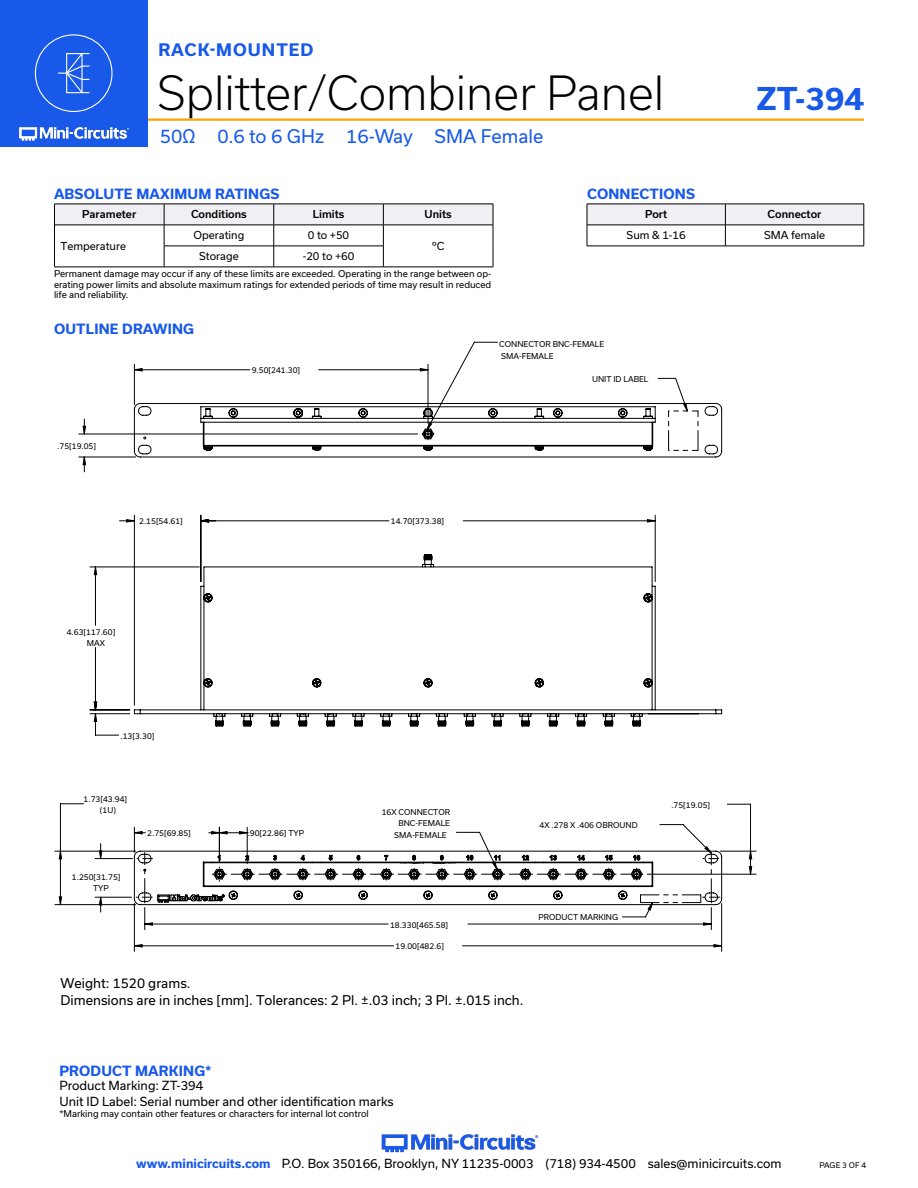
<style>
.page{position:relative;width:918px;height:1188px;background:#fff}
.page>*{position:absolute;margin:0;border:0;box-sizing:border-box;transform-origin:0 0}
.t1{font:300 45px "Usual";color:#000}
.t2{font:700 30px "Usual";color:#1859ea}
.t3{font:18px "Usual";color:#1859ea}
.t4{font:700 16.5px "Usual";letter-spacing:.065em;color:#1859ea}
.Blue_Headers{font:700 13.5px "Usual";letter-spacing:.015em;color:#1859ea}
.t5{font:12.9px "Usual";color:#000}
.Regular_Copy{font:12px "Usual";color:#000}
.Table_Body_Center{font:10.5px "Usual";color:#000}
.Table_Header_Center{font:500 10.5px "Usual";color:#000}
.Table_Body_Left_Justified{font:10.5px "Usual";color:#000}
.Notes{font:9px/10.8px "Usual";color:#000;text-align:justify}
.t6{font:7.8px/11.1px "Usual";color:#000}
.t7{font:7.5px "Usual";color:#000}
.s1{font-weight:700;color:#1859ea}
</style>
<div class="page">
<img style="left:381px;top:1134px;width:158px;height:19px">
<hr style="left:129px;top:118px;width:735px;height:3px;background:#ffa300">
<div style="left:0;top:0;width:148px;height:147px;background:#1859ea"></div>
<img style="left:19px;top:126px;width:110px;height:15px">
<div style="left:35px;top:34px;width:78px;height:78px;border:1px solid #fff;border-radius:50%"></div>
<svg style="left:58px;top:53px;width:32px;height:41px"></svg>
<svg style="left:59px;top:369px;width:693px;height:578px"></svg>
<svg style="left:134px;top:850px;width:588px;height:80px"></svg>
<svg style="left:134px;top:554px;width:588px;height:173px"></svg>
<svg style="left:134px;top:403px;width:588px;height:55px"></svg>
<div style="left:54px;top:204px;width:110px;height:21px;background:#efeff4"></div>
<hr style="left:164px;top:267px;width:110px;height:1px;background:#000">
<hr style="left:274px;top:267px;width:109px;height:1px;background:#000">
<hr style="left:383px;top:267px;width:110px;height:1px;background:#000">
<hr style="left:54px;top:204px;width:110px;height:1px;background:#000">
<hr style="left:55px;top:225px;width:109px;height:1px;background:#000">
<svg style="left:54px;top:204px;width:1px;height:63px"></svg>
<svg style="left:164px;top:204px;width:330px;height:63px"></svg>
<hr style="left:54px;top:267px;width:110px;height:1px;background:#000">
<div style="left:587px;top:204px;width:138px;height:21px;background:#efeff4"></div>
<div style="left:725px;top:204px;width:139px;height:21px;background:#efeff4"></div>
<hr style="left:725px;top:246px;width:139px;height:1px;background:#000">
<hr style="left:725px;top:204px;width:139px;height:1px;background:#000">
<hr style="left:725px;top:225px;width:139px;height:1px;background:#000">
<hr style="left:587px;top:204px;width:138px;height:1px;background:#000">
<hr style="left:587px;top:225px;width:138px;height:1px;background:#000">
<svg style="left:587px;top:204px;width:1px;height:42px"></svg>
<svg style="left:725px;top:204px;width:1px;height:42px"></svg>
<svg style="left:864px;top:204px;width:1px;height:42px"></svg>
<hr style="left:587px;top:246px;width:138px;height:1px;background:#000">
<h3 class="t4" style="left:158px;top:40px;width:157px">RACK-MOUNTED</h3>
<h1 class="t1" style="left:158px;top:67px;width:508px">Splitter/Combiner Panel</h1>
<h3 class="t3" style="left:160px;top:126px;width:385px">50Ω 0.6 to 6 GHz 16-Way SMA Female</h3>
<h2 class="t2" style="left:757px;top:82px;width:109px">ZT-394</h2>
<p class="Blue_Headers" style="left:54px;top:187px;width:227px">ABSOLUTE MAXIMUM RATINGS</p>
<p class="Blue_Headers" style="left:587px;top:187px;width:109px">CONNECTIONS</p>
<p class="Table_Header_Center" style="left:82px;top:208px;width:56px">Parameter</p>
<p class="Table_Header_Center" style="left:191px;top:208px;width:57px">Conditions</p>
<p class="Table_Header_Center" style="left:313px;top:208px;width:33px">Limits</p>
<p class="Table_Header_Center" style="left:425px;top:208px;width:29px">Units</p>
<p class="Table_Body_Left_Justified" style="left:60px;top:240px;width:67px">Temperature</p>
<p class="Table_Header_Center" style="left:645px;top:208px;width:24px">Port</p>
<p class="Table_Header_Center" style="left:768px;top:208px;width:55px">Connector</p>
<p class="Table_Body_Center" style="left:627px;top:229px;width:61px">Sum &amp; 1-16</p>
<p class="Table_Body_Center" style="left:764px;top:229px;width:63px">SMA female</p>
<p class="Table_Body_Center" style="left:194px;top:229px;width:52px">Operating</p>
<p class="Table_Body_Center" style="left:308px;top:229px;width:43px">0 to +50</p>
<p class="Table_Body_Center" style="left:432px;top:240px;width:14px">ºC</p>
<p class="Table_Body_Center" style="left:199px;top:250px;width:41px">Storage</p>
<p class="Table_Body_Center" style="left:303px;top:250px;width:53px">-20 to +60</p>
<p class="Notes" style="left:54px;top:268px;width:439px">Permanent damage may occur if any of these limits are exceeded. Operating in the range between op&shy;erating power limits and absolute maximum ratings for extended periods of time may result in reduced life and reliability.</p>
<p class="Blue_Headers" style="left:54px;top:321px;width:142px">OUTLINE DRAWING</p>
<p class="t6" style="left:57px;top:441px;width:40px">.75[19.05]</p>
<p class="t6" style="left:252px;top:365px;width:50px">9.50[241.30]</p>
<p class="t6" style="left:139px;top:516px;width:45px">2.15[54.61]</p>
<p class="t6" style="left:391px;top:516px;width:55px">14.70[373.38]</p>
<p class="t6" style="left:499px;top:339px;width:107px">CONNECTOR BNC-FEMALE<br>SMA-FEMALE</p>
<p class="t6" style="left:592px;top:373px;width:58px">UNIT ID LABEL</p>
<p class="t6" style="left:87px;top:626px;width:30px;text-indent:-20px">4.63[117.60]<br>MAX</p>
<p class="t6" style="left:121px;top:730px;width:35px">.13[3.30]</p>
<p class="t6" style="left:100px;top:793px;width:29px;text-indent:-16px">1.73[43.94] (1U)</p>
<p class="t6" style="left:93px;top:871px;width:29px;text-indent:-21px">1.250[31.75]<br>TYP</p>
<p class="t6" style="left:147px;top:828px;width:45px">2.75[69.85]</p>
<p class="t6" style="left:248px;top:828px;width:58px">.90[22.86] TYP</p>
<p class="t5" style="left:61px;top:975px;width:132px">Weight: 1520 grams.</p>
<p class="t6" style="left:382px;top:806px;width:70px">16X CONNECTOR</p>
<p class="t6" style="left:398px;top:818px;width:53px">BNC-FEMALE</p>
<p class="t6" style="left:394px;top:829px;width:54px">SMA-FEMALE</p>
<p class="t6" style="left:390px;top:919px;width:60px">18.330[465.58]</p>
<p class="t6" style="left:396px;top:941px;width:50px">19.00[482.6]</p>
<p class="t5" style="left:61px;top:993px;width:464px">Dimensions are in inches [mm]. Tolerances: 2 Pl. ±.03 inch; 3 Pl. ±.015 inch.</p>
<p class="t6" style="left:540px;top:819px;width:100px">4X .278 X .406 OBROUND</p>
<p class="t6" style="left:538px;top:912px;width:81px">PRODUCT MARKING</p>
<p class="Blue_Headers" style="left:59px;top:1063px;width:154px">PRODUCT MARKING*</p>
<p class="Regular_Copy" style="left:59px;top:1079px;width:145px">Product Marking: ZT-394</p>
<p class="Regular_Copy" style="left:59px;top:1095px;width:336px">Unit ID Label: Serial number and other identification marks</p>
<p class="Notes" style="left:59px;top:1108px;width:311px">*Marking may contain other features or characters for internal lot control</p>
<p class="t6" style="left:671px;top:799px;width:40px">.75[19.05]</p>
<h3 class="Regular_Copy" style="left:136px;top:1157px;width:647px"><span class="s1">www.minicircuits.com</span> P.O. Box 350166, Brooklyn, NY 11235-0003 (718) 934-4500 sales@minicircuits.com</h3>
<p class="t7" style="left:819px;top:1161px;width:48px">PAGE 3 OF 4</p>
</div>
